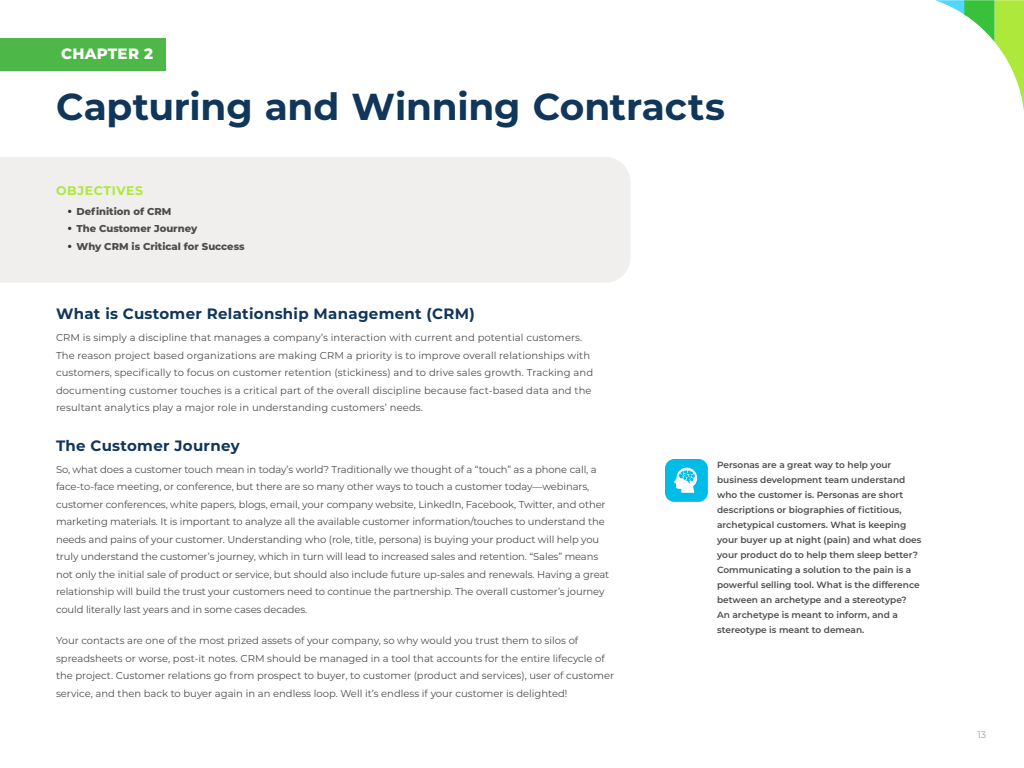
<style>
.page{position:relative;width:1024px;height:768px;background:#fff}
.page>*{position:absolute;margin:0;border:0;box-sizing:border-box;transform-origin:0 0}
.t1{font:700 37.5px "Montserrat";letter-spacing:-.005em;color:#10365a}
.t2{font:700 15px "Montserrat";letter-spacing:.02em;color:#10365a}
.t3{font:800 15px "Montserrat";letter-spacing:.02em;color:#fff}
.t4{font:700 12.5px "Montserrat";letter-spacing:.05em;color:#ade83b}
.t5{font:10px/17.5px "Montserrat";letter-spacing:-.01em;color:#4d4d4d}
.t6{font:10px/17.5px "Montserrat";letter-spacing:.01em;color:#4d4d4d}
.t7{font:800 10px "Montserrat";color:#4d4d4d}
.t8{font:9.5px "Montserrat";color:#a1a1a1}
.t9{font:600 9px/15px "Montserrat";color:#4d4d4d}
.s1{font-weight:700;font-size:13px;color:#333}
</style>
<div class="page">
<svg style="left:936px;top:0;width:88px;height:112px"></svg>
<div style="left:0;top:157px;width:630px;height:126px;background:#f0efee"></div>
<div style="left:0;top:38px;width:165px;height:33px;background:#4db748"></div>
<div style="left:665px;top:459px;width:43px;height:43px;background:#00bce7;border-radius:9px"></div>
<svg style="left:674px;top:467px;width:23px;height:26px"></svg>
<h2 class="t3" style="left:61px;top:43px;width:94px">CHAPTER 2</h2>
<h1 class="t1" style="left:56px;top:80px;width:670px">Capturing and Winning Contracts</h1>
<p class="t4" style="left:56px;top:181px;width:89px">OBJECTIVES</p>
<p class="t7" style="left:68px;top:204px;width:105px"><span class="s1">•</span> Definition of CRM</p>
<p class="t7" style="left:68px;top:221px;width:131px"><span class="s1">•</span> The Customer Journey</p>
<p class="t7" style="left:68px;top:239px;width:179px"><span class="s1">•</span> Why CRM is Critical for Success</p>
<h2 class="t2" style="left:56px;top:303px;width:420px">What is Customer Relationship Management (CRM)</h2>
<p class="t6" style="left:56px;top:328px;width:539px">CRM is simply a discipline that manages a company’s interaction with current and potential customers.<br>The reason project based organizations are making CRM a priority is to improve overall relationships with customers, specifically to focus on customer retention (stickiness) and to drive sales growth. Tracking and documenting customer touches is a critical part of the overall discipline because fact-based data and the resultant analytics play a major role in understanding customers’ needs.</p>
<h2 class="t2" style="left:56px;top:434px;width:185px">The Customer Journey</h2>
<p class="t5" style="left:56px;top:460px;width:555px">So, what does a customer touch mean in today’s world? Traditionally we thought of a “touch” as a phone call, a face-to-face meeting, or conference, but there are so many other ways to touch a customer today—webinars, customer conferences, white papers, blogs, email, your company website, LinkedIn, Facebook, Twitter, and other marketing materials. It is important to analyze all the available customer information/touches to understand the needs and pains of your customer. Understanding who (role, title, persona) is buying your product will help you truly understand the customer’s journey, which in turn will lead to increased sales and retention. “Sales” means not only the initial sale of product or service, but should also include future up-sales and renewals. Having a great relationship will build the trust your customers need to continue the partnership. The overall customer’s journey could literally last years and in some cases decades.</p>
<p class="t5" style="left:56px;top:631px;width:560px">Your contacts are one of the most prized assets of your company, so why would you trust them to silos of spreadsheets or worse, post-it notes. CRM should be managed in a tool that accounts for the entire lifecycle of the project. Customer relations go from prospect to buyer, to customer (product and services), user of customer service, and then back to buyer again in an endless loop. Well it’s endless if your customer is delighted!</p>
<p class="t9" style="left:717px;top:457px;width:206px">Personas are a great way to help your business development team understand who the customer is. Personas are short descriptions or biographies of fictitious, archetypical customers. What is keeping your buyer up at night (pain) and what does your product do to help them sleep better?<br>Communicating a solution to the pain is a powerful selling tool. What is the difference between an archetype and a stereotype?<br>An archetype is meant to inform, and a stereotype is meant to demean.</p>
<p class="t8" style="left:977px;top:728px;width:10px">13</p>
</div>
